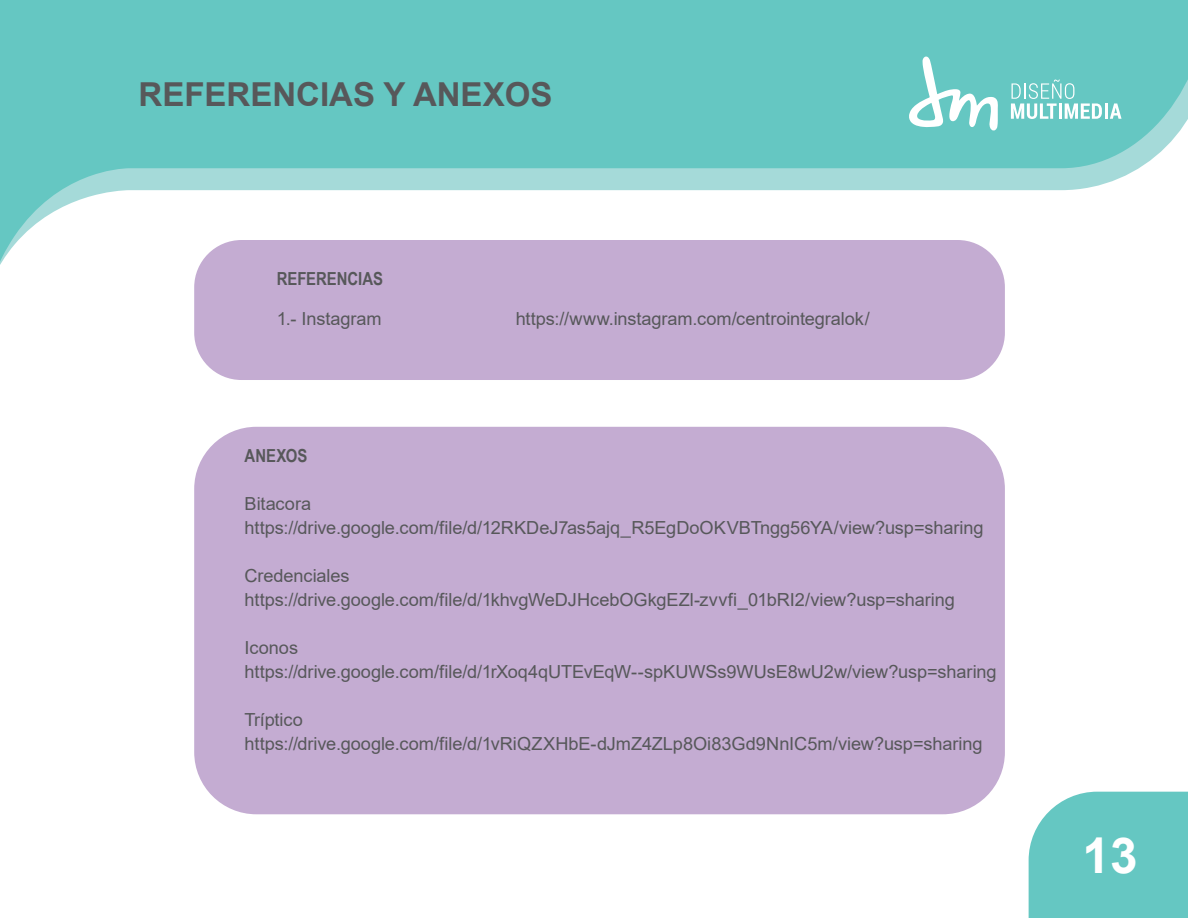
<style>
.page{position:relative;width:1188px;height:918px;background:#fff}
.page>*{position:absolute;margin:0;border:0;box-sizing:border-box;transform-origin:0 0}
.t1{font:700 49.5px "Arial";color:#fff}
.t2{font:700 33px "Arial";color:#57585a}
.t3{font:18px/24px "Arial";letter-spacing:-.005em;color:#57585a}
.t4{font:700 18px "Arial Narrow";color:#57585a}
</style>
<div class="page">
<svg style="left:0;top:0;width:1188px;height:363px;fill:#65c7c2"></svg>
<svg style="left:1011px;top:79px;width:91px;height:40px"></svg>
<hr style="left:1105px;top:103px;width:3px;height:16px;background:#fff">
<svg style="left:1110px;top:103px;width:12px;height:16px"></svg>
<svg style="left:909px;top:57px;width:89px;height:73px"></svg>
<div style="left:1029px;top:792px;width:159px;height:126px;background:#65c7c2"></div>
<div style="left:194px;top:240px;width:811px;height:140px;background:#c4acd2;border-radius:47px"></div>
<div style="left:194px;top:427px;width:811px;height:387px;background:#c4acd2;border-radius:62px"></div>
<h2 class="t2" style="left:139px;top:71px;width:415px">REFERENCIAS Y ANEXOS</h2>
<p class="t4" style="left:277px;top:265px;width:108px">REFERENCIAS</p>
<p class="t3" style="left:277px;top:307px;width:106px">1.- Instagram</p>
<p class="t3" style="left:516px;top:307px;width:356px">https://www.instagram.com/centrointegralok/</p>
<p class="t4" style="left:245px;top:442px;width:64px">ANEXOS</p>
<p class="t3" style="left:245px;top:492px;width:740px">Bitacora https://drive.google.com/file/d/12RKDeJ7as5ajq_R5EgDoOKVBTngg56YA/view?usp=sharing</p>
<p class="t3" style="left:245px;top:564px;width:712px">Credenciales https://drive.google.com/file/d/1khvgWeDJHcebOGkgEZl-zvvfi_01bRI2/view?usp=sharing</p>
<p class="t3" style="left:245px;top:636px;width:754px">Iconos https://drive.google.com/file/d/1rXoq4qUTEvEqW--spKUWSs9WUsE8wU2w/view?usp=sharing</p>
<p class="t3" style="left:245px;top:708px;width:739px">Tríptico https://drive.google.com/file/d/1vRiQZXHbE-dJmZ4ZLp8Oi83Gd9NnIC5m/view?usp=sharing</p>
<h1 class="t1" style="left:1083px;top:821px;width:57px">13</h1>
</div>
